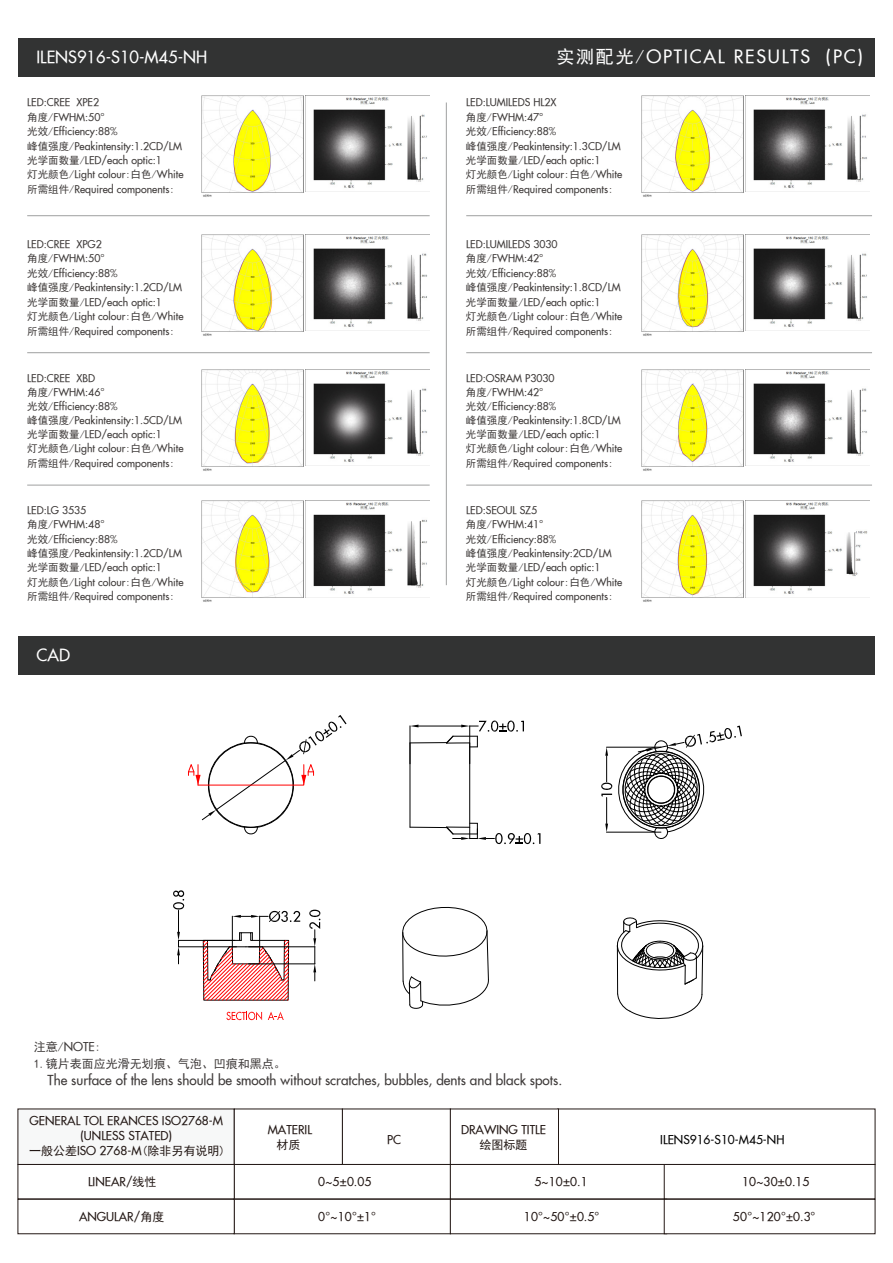
<style>
.page{position:relative;width:893px;height:1263px;background:#fff}
.page>*{position:absolute;margin:0;border:0;box-sizing:border-box;transform-origin:0 0}
.t1{font:18px "SFU Futura";letter-spacing:.1em;color:#fff}
.t2{font:16.5px "SFU Futura";color:#fff}
.t3{font:13.5px "SFU Futura";color:#3e3a39}
.t4{font:12px/15px "SFU Futura";color:#231815;text-align:center}
.t5{font:12px/17.4px "Sim Hei";color:#3e3a39}
.t6{font:12px "Sim Hei";color:#231815}
.t7{font:12px "SFU Futura";color:#000}
.t8{font:10.5px/14.4px "SFU Futura";color:#3e3a39}
.s1{font-family:"Sim Hei"}
.s2{font-family:"SFU Futura"}
</style>
<div class="page">
<div style="left:234px;top:1164px;width:217px;height:35px;border:1px solid #231815"></div>
<div style="left:450px;top:1164px;width:217px;height:35px;background:#fff;border:1px solid #231815"></div>
<div style="left:664px;top:1164px;width:211px;height:35px;background:#fff;border:1px solid #231815"></div>
<div style="left:234px;top:1199px;width:217px;height:35px;background:#fff;border:1px solid #231815"></div>
<div style="left:450px;top:1199px;width:217px;height:35px;background:#fff;border:1px solid #231815"></div>
<div style="left:664px;top:1199px;width:211px;height:35px;background:#fff;border:1px solid #231815"></div>
<div style="left:18px;top:1164px;width:216px;height:35px;background:#fff;border:1px solid #231815"></div>
<div style="left:18px;top:1199px;width:216px;height:35px;background:#fff;border:1px solid #231815"></div>
<div style="left:450px;top:1109px;width:109px;height:55px;background:#fff;border:1px solid #231815"></div>
<div style="left:18px;top:1109px;width:216px;height:55px;background:#f7f8f8"></div>
<div style="left:234px;top:1109px;width:109px;height:55px;background:#fff;border:1px solid #231815"></div>
<div style="left:18px;top:38px;width:857px;height:39px;background:#323333"></div>
<div style="left:18px;top:636px;width:857px;height:39px;background:#323333"></div>
<hr style="left:27px;top:215px;width:403px;height:1px;background:#9fa0a0">
<hr style="left:27px;top:352px;width:403px;height:1px;background:#9fa0a0">
<hr style="left:27px;top:485px;width:403px;height:1px;background:#9fa0a0">
<hr style="left:446px;top:103px;width:1px;height:482px;background:#9fa0a0">
<hr style="left:466px;top:215px;width:406px;height:1px;background:#9fa0a0">
<hr style="left:466px;top:352px;width:406px;height:1px;background:#9fa0a0">
<hr style="left:466px;top:485px;width:406px;height:1px;background:#9fa0a0">
<hr style="left:410px;top:742px;width:37px;height:1px;background:#000">
<hr style="left:410px;top:827px;width:37px;height:1px;background:#000">
<hr style="left:469px;top:743px;width:1px;height:84px;background:#000">
<hr style="left:410px;top:743px;width:1px;height:84px;background:#000">
<svg style="left:402px;top:907px;width:87px;height:102px"></svg>
<svg style="left:616px;top:917px;width:88px;height:102px"></svg>
<svg style="left:202px;top:932px;width:88px;height:69px"></svg>
<hr style="left:410px;top:726px;width:1px;height:38px;background:#000">
<hr style="left:418px;top:726px;width:43px;height:1px;background:#000">
<svg style="left:410px;top:725px;width:8px;height:2px"></svg>
<svg style="left:446px;top:720px;width:78px;height:27px"></svg>
<svg style="left:446px;top:823px;width:94px;height:22px"></svg>
<hr style="left:178px;top:946px;width:58px;height:1px;background:#000">
<hr style="left:178px;top:940px;width:57px;height:1px;background:#000">
<svg style="left:173px;top:890px;width:14px;height:74px"></svg>
<hr style="left:249px;top:963px;width:66px;height:1px;background:#000">
<hr style="left:249px;top:946px;width:66px;height:1px;background:#000">
<svg style="left:309px;top:909px;width:12px;height:72px"></svg>
<svg style="left:601px;top:726px;width:141px;height:113px"></svg>
<svg style="left:226px;top:1011px;width:36px;height:10px"></svg>
<svg style="left:268px;top:1011px;width:16px;height:9px"></svg>
<svg style="left:188px;top:715px;width:159px;height:120px"></svg>
<hr style="left:232px;top:916px;width:1px;height:30px;background:#000">
<hr style="left:259px;top:916px;width:1px;height:30px;background:#000">
<svg style="left:232px;top:911px;width:69px;height:12px"></svg>
<img style="left:306px;top:95px;width:123px;height:97px">
<img style="left:201px;top:95px;width:102px;height:102px">
<img style="left:201px;top:234px;width:102px;height:102px">
<img style="left:306px;top:234px;width:123px;height:97px">
<img style="left:201px;top:369px;width:102px;height:102px">
<img style="left:306px;top:369px;width:123px;height:97px">
<img style="left:201px;top:500px;width:102px;height:102px">
<img style="left:306px;top:500px;width:123px;height:94px">
<img style="left:746px;top:95px;width:123px;height:97px">
<img style="left:641px;top:95px;width:102px;height:102px">
<img style="left:746px;top:234px;width:123px;height:97px">
<img style="left:641px;top:234px;width:102px;height:102px">
<img style="left:746px;top:369px;width:123px;height:97px">
<img style="left:641px;top:369px;width:102px;height:102px">
<img style="left:746px;top:500px;width:123px;height:94px">
<img style="left:641px;top:500px;width:102px;height:102px">
<h2 class="t2" style="left:36px;top:44px;width:172px">ILENS916-S10-M45-NH</h2>
<h1 class="t1" style="left:556px;top:43px;width:308px"><span class="s1">实测配光/</span>OPTICAL RESULTS (PC)</h1>
<p class="t8" style="left:27px;top:94px;width:158px">LED:CREE XPE2<br><span class="s1">角度/</span>FWHM:50°<br><span class="s1">光效/</span>Efficiency:88%<br><span class="s1">峰值强度/</span>Peakintensity:1.2CD/LM<span class="s1">光学面数量/</span>LED/each optic:1<br><span class="s1">灯光颜色/</span>Light colour<span class="s1">:白色/</span>White<span class="s1">所需组件/</span>Required components<span class="s1">:</span></p>
<p class="t8" style="left:27px;top:236px;width:76px">LED:CREE XPG2</p>
<p class="t8" style="left:27px;top:250px;width:158px"><span class="s1">角度/</span>FWHM:50°<br><span class="s1">光效/</span>Efficiency:88%<br><span class="s1">峰值强度/</span>Peakintensity:1.2CD/LM<span class="s1">光学面数量/</span>LED/each optic:1<br><span class="s1">灯光颜色/</span>Light colour<span class="s1">:白色/</span>White<span class="s1">所需组件/</span>Required components<span class="s1">:</span></p>
<p class="t8" style="left:27px;top:370px;width:69px">LED:CREE XBD</p>
<p class="t8" style="left:27px;top:384px;width:158px"><span class="s1">角度/</span>FWHM:46°<br><span class="s1">光效/</span>Efficiency:88%<br><span class="s1">峰值强度/</span>Peakintensity:1.5CD/LM<span class="s1">光学面数量/</span>LED/each optic:1<br><span class="s1">灯光颜色/</span>Light colour<span class="s1">:白色/</span>White<span class="s1">所需组件/</span>Required components<span class="s1">:</span></p>
<p class="t8" style="left:27px;top:502px;width:61px">LED:LG 3535</p>
<p class="t8" style="left:27px;top:516px;width:158px"><span class="s1">角度/</span>FWHM:48°<br><span class="s1">光效/</span>Efficiency:88%<br><span class="s1">峰值强度/</span>Peakintensity:1.2CD/LM<span class="s1">光学面数量/</span>LED/each optic:1<br><span class="s1">灯光颜色/</span>Light colour<span class="s1">:白色/</span>White<span class="s1">所需组件/</span>Required components<span class="s1">:</span></p>
<h2 class="t2" style="left:36px;top:642px;width:35px">CAD</h2>
<p class="t8" style="left:466px;top:94px;width:92px">LED:LUMILEDS HL2X</p>
<p class="t8" style="left:466px;top:109px;width:158px"><span class="s1">角度/</span>FWHM:47°<br><span class="s1">光效/</span>Efficiency:88%<br><span class="s1">峰值强度/</span>Peakintensity:1.3CD/LM<span class="s1">光学面数量/</span>LED/each optic:1<br><span class="s1">灯光颜色/</span>Light colour<span class="s1">:白色/</span>White<span class="s1">所需组件/</span>Required components<span class="s1">:</span></p>
<p class="t8" style="left:466px;top:236px;width:93px">LED:LUMILEDS 3030</p>
<p class="t8" style="left:466px;top:250px;width:158px"><span class="s1">角度/</span>FWHM:42°<br><span class="s1">光效/</span>Efficiency:88%<br><span class="s1">峰值强度/</span>Peakintensity:1.8CD/LM<span class="s1">光学面数量/</span>LED/each optic:1<br><span class="s1">灯光颜色/</span>Light colour<span class="s1">:白色/</span>White<span class="s1">所需组件/</span>Required components<span class="s1">:</span></p>
<p class="t8" style="left:466px;top:370px;width:90px">LED:OSRAM P3030</p>
<p class="t8" style="left:466px;top:384px;width:158px"><span class="s1">角度/</span>FWHM:42°<br><span class="s1">光效/</span>Efficiency:88%<br><span class="s1">峰值强度/</span>Peakintensity:1.8CD/LM<span class="s1">光学面数量/</span>LED/each optic:1<br><span class="s1">灯光颜色/</span>Light colour<span class="s1">:白色/</span>White<span class="s1">所需组件/</span>Required components<span class="s1">:</span></p>
<p class="t8" style="left:466px;top:502px;width:72px">LED:SEOUL SZ5</p>
<p class="t8" style="left:466px;top:516px;width:158px"><span class="s1">角度/</span>FWHM:41°<br><span class="s1">光效/</span>Efficiency:88%<br><span class="s1">峰值强度/</span>Peakintensity:2CD/LM<span class="s1">光学面数量/</span>LED/each optic:1<br><span class="s1">灯光颜色/</span>Light colour<span class="s1">:白色/</span>White<span class="s1">所需组件/</span>Required components<span class="s1">:</span></p>
<p class="t5" style="left:34px;top:1038px;width:254px">注意/<span class="s2">NOTE</span>:<br>1.镜片表面应光滑无划痕、气泡、凹痕和黑点。</p>
<p class="t3" style="left:48px;top:1070px;width:516px">The surface of the lens should be smooth without scratches, bubbles, dents and black spots.</p>
<p class="t4" style="left:29px;top:1112px;width:195px">GENERAL TOL ERANCES ISO2768-M (UNLESS STATED)</p>
<p class="t4" style="left:88px;top:1173px;width:70px">LINEAR/<span class="s1">线性</span></p>
<p class="t4" style="left:318px;top:1173px;width:54px">0~5±0.05</p>
<p class="t4" style="left:534px;top:1173px;width:55px">5~10±0.1</p>
<p class="t4" style="left:79px;top:1208px;width:87px">ANGULAR/<span class="s1">角度</span></p>
<p class="t4" style="left:318px;top:1208px;width:59px">0°~10°±1°</p>
<p class="t4" style="left:524px;top:1208px;width:77px">10°~50°±0.5°</p>
<p class="t4" style="left:733px;top:1208px;width:84px">50°~120°±0.3°</p>
<p class="t4" style="left:268px;top:1121px;width:46px">MATERIL</p>
<p class="t4" style="left:461px;top:1121px;width:86px">DRAWING TITLE</p>
<p class="t7" style="left:660px;top:1130px;width:126px">ILENS916-S10-M45-NH</p>
<p class="t6" style="left:276px;top:1139px;width:25px">材质</p>
<p class="t4" style="left:387px;top:1131px;width:15px">PC</p>
<p class="t6" style="left:480px;top:1139px;width:49px">绘图标题</p>
<p class="t6" style="left:29px;top:1145px;width:198px">一般公差<span class="s2">ISO 2768-M</span>(除非另有说明)</p>
<p class="t4" style="left:742px;top:1173px;width:69px">10~30±0.15</p>
</div>
